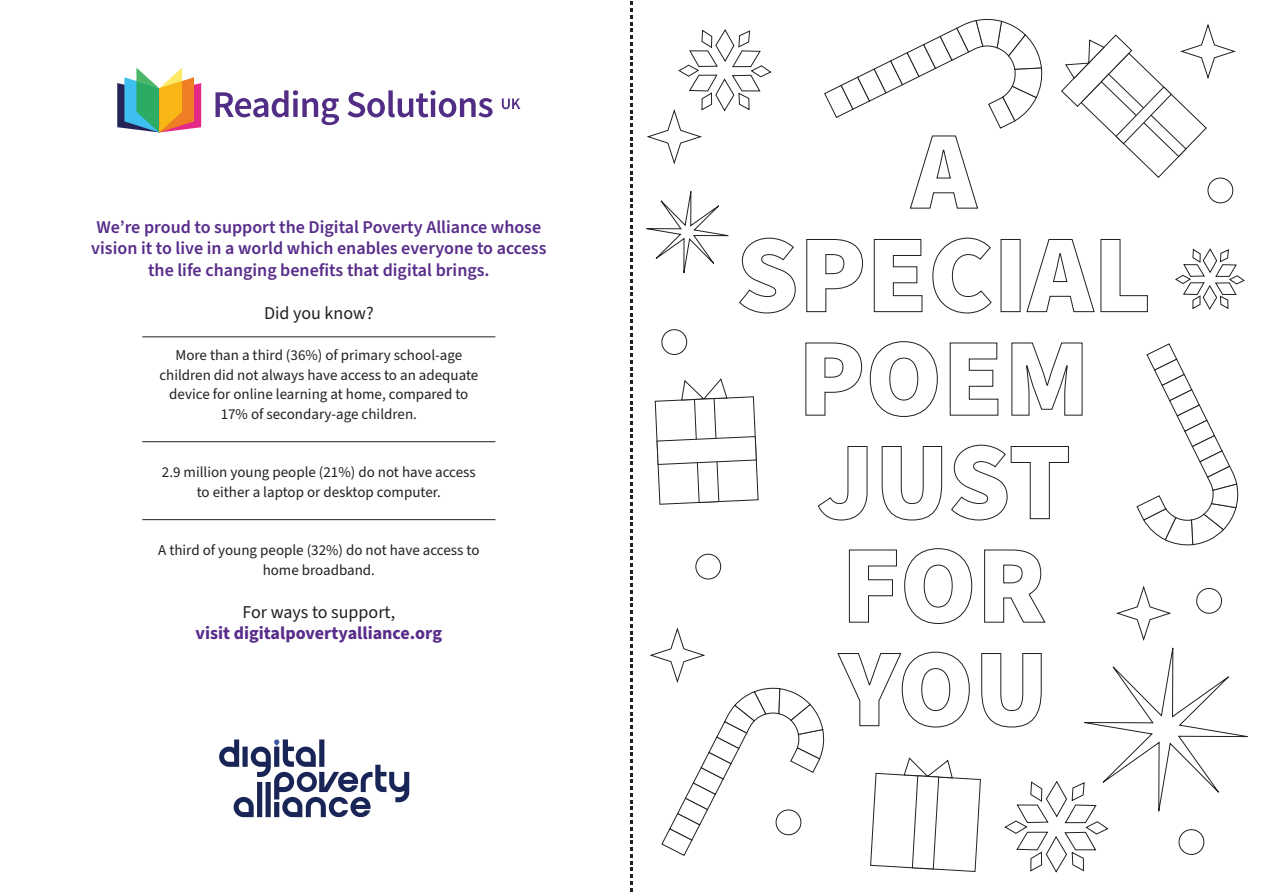
<style>
.page{position:relative;width:1263px;height:893px;background:#fff}
.page>*{position:absolute;margin:0;border:0;box-sizing:border-box;transform-origin:0 0}
.t1{font:600 18px/21.6px "Source Sans Pro";color:#592d8b;text-align:center}
.t2{font:700 18px "Source Sans Pro";color:#592d8b}
.t3{font:18px "Source Sans Pro";color:#231f20}
.t4{font:15px/19.5px "Source Sans Pro";color:#231f20;text-align:center}
</style>
<div class="page">
<img style="left:219px;top:739px;width:191px;height:79px">
<svg style="left:117px;top:68px;width:84px;height:64px"></svg>
<svg style="left:215px;top:90px;width:124px;height:35px"></svg>
<svg style="left:347px;top:90px;width:146px;height:27px"></svg>
<svg style="left:502px;top:98px;width:18px;height:11px"></svg>
<hr style="left:142px;top:336px;width:353px;height:1px;background:#231f20">
<hr style="left:142px;top:441px;width:353px;height:1px;background:#231f20">
<hr style="left:142px;top:519px;width:353px;height:1px;background:#231f20">
<svg style="left:630px;top:2px;width:618px;height:889px"></svg>
<p class="t1" style="left:91px;top:216px;width:457px">We’re proud to support the Digital Poverty Alliance whose vision it to live in a world which enables everyone to access the life changing benefits that digital brings.</p>
<p class="t3" style="left:264px;top:301px;width:111px">Did you know?</p>
<p class="t4" style="left:159px;top:346px;width:320px">More than a third (36%) of primary school-age children did not always have access to an adequate device for online learning at home, compared to 17% of secondary-age children.</p>
<p class="t4" style="left:162px;top:463px;width:315px">2.9 million young people (21%) do not have access to either a laptop or desktop computer.</p>
<p class="t4" style="left:158px;top:541px;width:323px">A third of young people (32%) do not have access to home broadband.</p>
<p class="t3" style="left:242px;top:600px;width:154px">For ways to support,</p>
<p class="t2" style="left:196px;top:621px;width:248px">visit digitalpovertyalliance.org</p>
</div>
